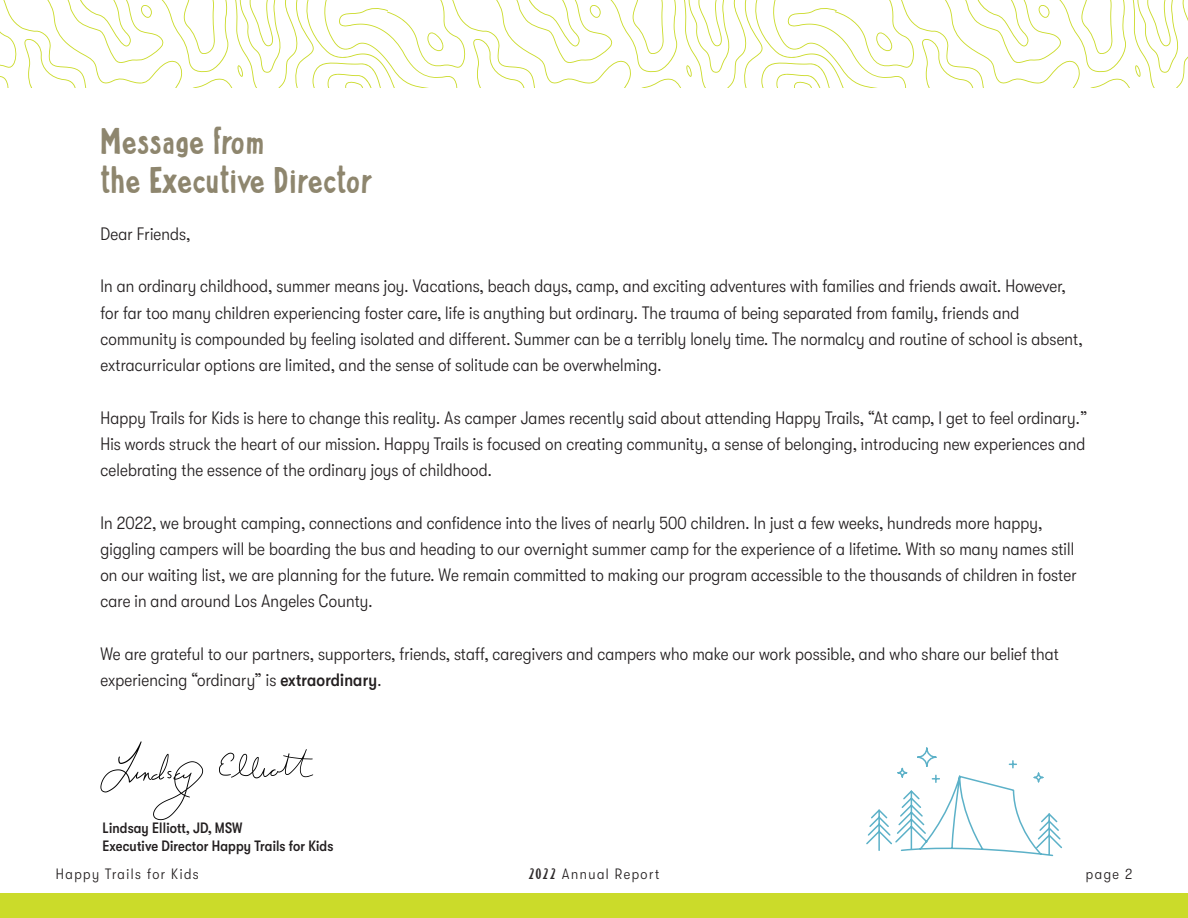
<style>
.page{position:relative;width:1188px;height:918px;background:#fff}
.page>*{position:absolute;margin:0;border:0;box-sizing:border-box;transform-origin:0 0}
.t1{font:700 33px/39.6px "Stackup";color:#8e866e}
.t2{font:300 condensed 18px/26.2px "GT Walsheim Pro";letter-spacing:.01em;color:#231f20}
.t3{font:500 condensed 15px/18px "GT Walsheim Pro";letter-spacing:.01em;color:#231f20}
.t4{font:300 condensed 15px "GT Walsheim Pro";letter-spacing:.1em;color:#231f20}
.s1{font-weight:500}
.s2{font-family:"Pine Forest Press";font-weight:400;font-stretch:normal}
</style>
<div class="page">
<svg style="left:0;top:0;width:1188px;height:88px"></svg>
<div style="left:0;top:893px;width:1188px;height:25px;background:#cbdb2a"></div>
<svg style="left:866px;top:747px;width:196px;height:110px"></svg>
<svg style="left:100px;top:741px;width:103px;height:79px"></svg>
<svg style="left:219px;top:749px;width:94px;height:29px"></svg>
<h1 class="t1" style="left:100px;top:123px;width:274px">Message from<br>the Executive Director</h1>
<p class="t2" style="left:100px;top:221px;width:91px">Dear Friends,</p>
<p class="t2" style="left:100px;top:273px;width:984px">In an ordinary childhood, summer means joy. Vacations, beach days, camp, and exciting adventures with families and friends await. However, for far too many children experiencing foster care, life is anything but ordinary. The trauma of being separated from family, friends and community is compounded by feeling isolated and different. Summer can be a terribly lonely time. The normalcy and routine of school is absent, extracurricular options are limited, and the sense of solitude can be overwhelming.</p>
<p class="t2" style="left:100px;top:404px;width:989px;text-align:justify">Happy Trails for Kids is here to change this reality. As camper James recently said about attending Happy Trails, “At camp, I get to feel ordinary.” His words struck the heart of our mission. Happy Trails is focused on creating community, a sense of belonging, introducing new experiences and celebrating the essence of the ordinary joys of childhood.</p>
<p class="t2" style="left:100px;top:509px;width:978px">In 2022, we brought camping, connections and confidence into the lives of nearly 500 children. In just a few weeks, hundreds more happy, giggling campers will be boarding the bus and heading to our overnight summer camp for the experience of a lifetime. With so many names still on our waiting list, we are planning for the future. We remain committed to making our program accessible to the thousands of children in foster care in and around Los Angeles County.</p>
<p class="t2" style="left:100px;top:641px;width:960px">We are grateful to our partners, supporters, friends, staff, caregivers and campers who make our work possible, and who share our belief that experiencing “ordinary” is <span class="s1">extraordinary</span>.</p>
<p class="t3" style="left:103px;top:819px;width:232px">Lindsay Elliott, JD, MSW<br>Executive Director Happy Trails for Kids</p>
<p class="t4" style="left:56px;top:865px;width:144px">Happy Trails for Kids</p>
<p class="t4" style="left:529px;top:865px;width:132px"><span class="s2">2022</span> Annual Report</p>
<p class="t4" style="left:1086px;top:865px;width:48px">page 2</p>
</div>
